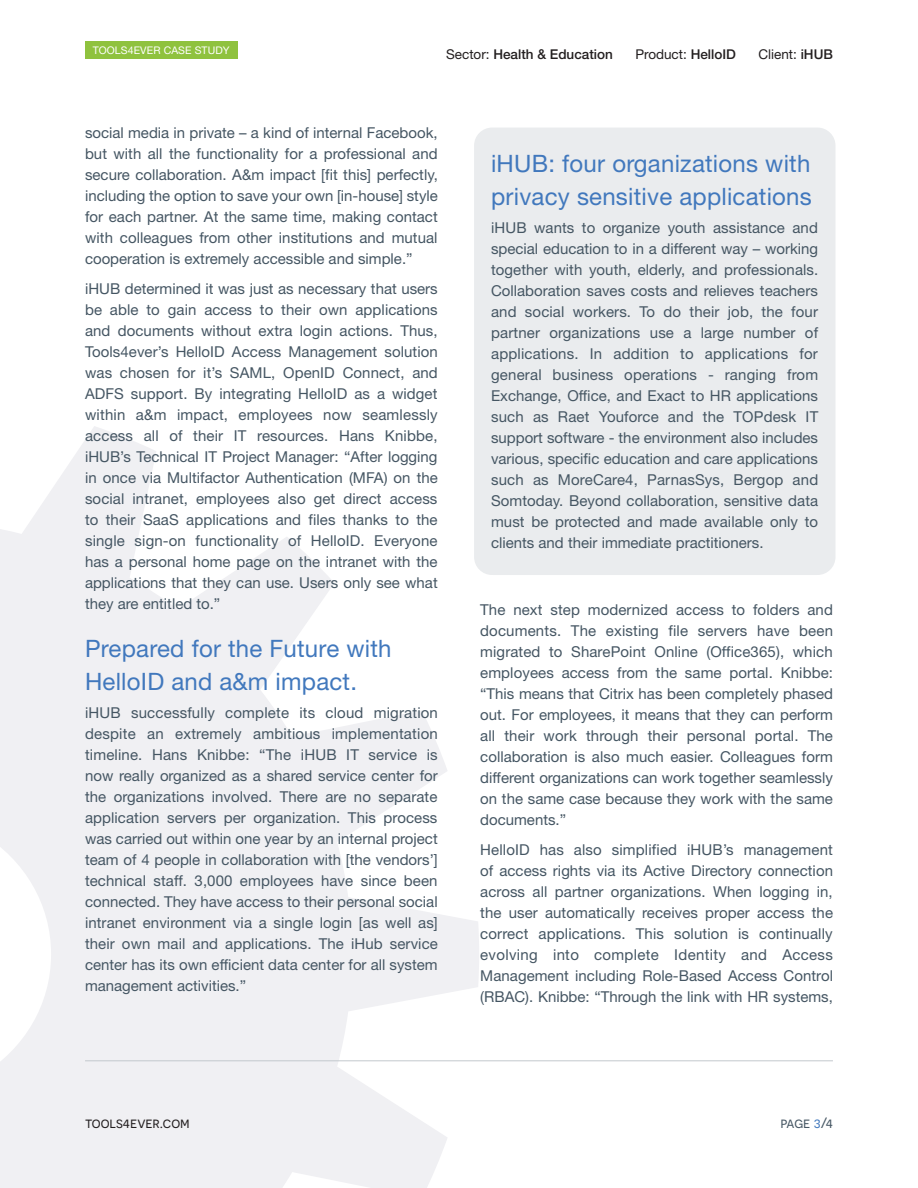
<style>
.page{position:relative;width:918px;height:1188px;background:#fff}
.page>*{position:absolute;margin:0;border:0;box-sizing:border-box;transform-origin:0 0}
.Quote_Back{font:24px/33px "Helvetica Neue LT Std";letter-spacing:.01em;color:#4178bd}
.Paragraph{font:15px/21px "Helvetica Neue LT Std";color:#455663;text-align:justify}
.Paragraph_Loos{font:15px/21px "Helvetica Neue LT Std";color:#455663;text-align:justify}
.t1{font:15px "Novecentosans";color:#231f20}
.t2{font:15px "Novecentosans";color:#455663}
.t3{font:13.5px "Helvetica Neue LT Std";color:#231f20}
.t4{font:500 13.5px "Helvetica Neue LT Std";color:#231f20}
.t5{font:10.5px "Helvetica Neue LT Std";letter-spacing:.01em;color:#fff}
.s1{font-weight:400}
.s2{font-weight:500}
.s3{font-family:"Helvetica Neue";font-weight:500}
.s4{color:#4178bd}
</style>
<div class="page">
<svg style="left:0;top:426px;width:479px;height:762px;fill:#f0f0f3"></svg>
<div style="left:474px;top:128px;width:362px;height:447px;background:#eaecee;border-radius:18px"></div>
<hr style="left:85px;top:1060px;width:748px;height:1px;background:#c3c8cd">
<div style="left:85px;top:41px;width:152px;height:18px;background:#8fc23e"></div>
<p class="t5" style="left:93px;top:44px;width:139px">TOOLS4EVER CASE STUDY</p>
<p class="t4" style="left:446px;top:46px;width:168px"><span class="s1">Sector:</span> Health &amp; Education</p>
<p class="t3" style="left:635px;top:46px;width:102px">Product: <span class="s2">HelloID</span></p>
<p class="t3" style="left:758px;top:46px;width:76px">Client: <span class="s3">iHUB</span></p>
<p class="Paragraph" style="left:85px;top:122px;width:354px">social media in private – a kind of internal Facebook, but with all the functionality for a professional and secure collaboration. A&amp;m impact [fit this] perfectly, including the option to save your own [in-house] style for each partner. At the same time, making contact with colleagues from other institutions and mutual cooperation is extremely accessible and simple.”</p>
<p class="Paragraph" style="left:85px;top:278px;width:354px">iHUB determined it was just as necessary that users be able to gain access to their own applications and documents without extra login actions. Thus, Tools4ever’s HelloID Access Management solution was chosen for it’s SAML, OpenID Connect, and ADFS support. By integrating HelloID as a widget within a&amp;m impact, employees now seamlessly access all of their IT resources. Hans Knibbe, iHUB’s Technical IT Project Manager: “After logging in once via Multifactor Authentication (MFA) on the social intranet, employees also get direct access to their SaaS applications and files thanks to the single sign-on functionality of HelloID. Everyone has a personal home page on the intranet with the applications that they can use. Users only see what they are entitled to.”</p>
<p class="Quote_Back" style="left:85px;top:632px;width:308px">Prepared for the Future with<br>HelloID and a&amp;m impact.</p>
<p class="Paragraph" style="left:85px;top:702px;width:354px">iHUB successfully complete its cloud migration despite an extremely ambitious implementation timeline. Hans Knibbe: “The iHUB IT service is now really organized as a shared service center for the organizations involved. There are no separate application servers per organization. This process was carried out within one year by an internal project team of 4 people in collaboration with [the vendors’] technical staff. 3,000 employees have since been connected. They have access to their personal social intranet environment via a single login [as well as] their own mail and applications. The iHub service center has its own efficient data center for all system management activities.”</p>
<p class="Quote_Back" style="left:491px;top:147px;width:322px">iHUB: four organizations with privacy sensitive applications</p>
<p class="Paragraph_Loos" style="left:491px;top:217px;width:329px">iHUB wants to organize youth assistance and special education to in a different way – working together with youth, elderly, and professionals.<br>Collaboration saves costs and relieves teachers and social workers. To do their job, the four partner organizations use a large number of applications. In addition to applications for general business operations - ranging from Exchange, Office, and Exact to HR applications such as Raet Youforce and the TOPdesk IT support software - the environment also includes various, specific education and care applications such as MoreCare4, ParnasSys, Bergop and Somtoday. Beyond collaboration, sensitive data must be protected and made available only to clients and their immediate practitioners.</p>
<p class="Paragraph" style="left:480px;top:599px;width:354px">The next step modernized access to folders and documents. The existing file servers have been migrated to SharePoint Online (Office365), which employees access from the same portal. Knibbe: “This means that Citrix has been completely phased out. For employees, it means that they can perform all their work through their personal portal. The collaboration is also much easier. Colleagues form different organizations can work together seamlessly on the same case because they work with the same documents.”</p>
<p class="Paragraph" style="left:480px;top:839px;width:354px">HelloID has also simplified iHUB’s management of access rights via its Active Directory connection across all partner organizations. When logging in, the user automatically receives proper access the correct applications. This solution is continually evolving into complete Identity and Access Management including Role-Based Access Control (RBAC). Knibbe: “Through the link with HR systems,</p>
<p class="t1" style="left:85px;top:1115px;width:106px">tools4ever.com</p>
<p class="t2" style="left:780px;top:1115px;width:54px">page <span class="s4">3</span>/4</p>
</div>
